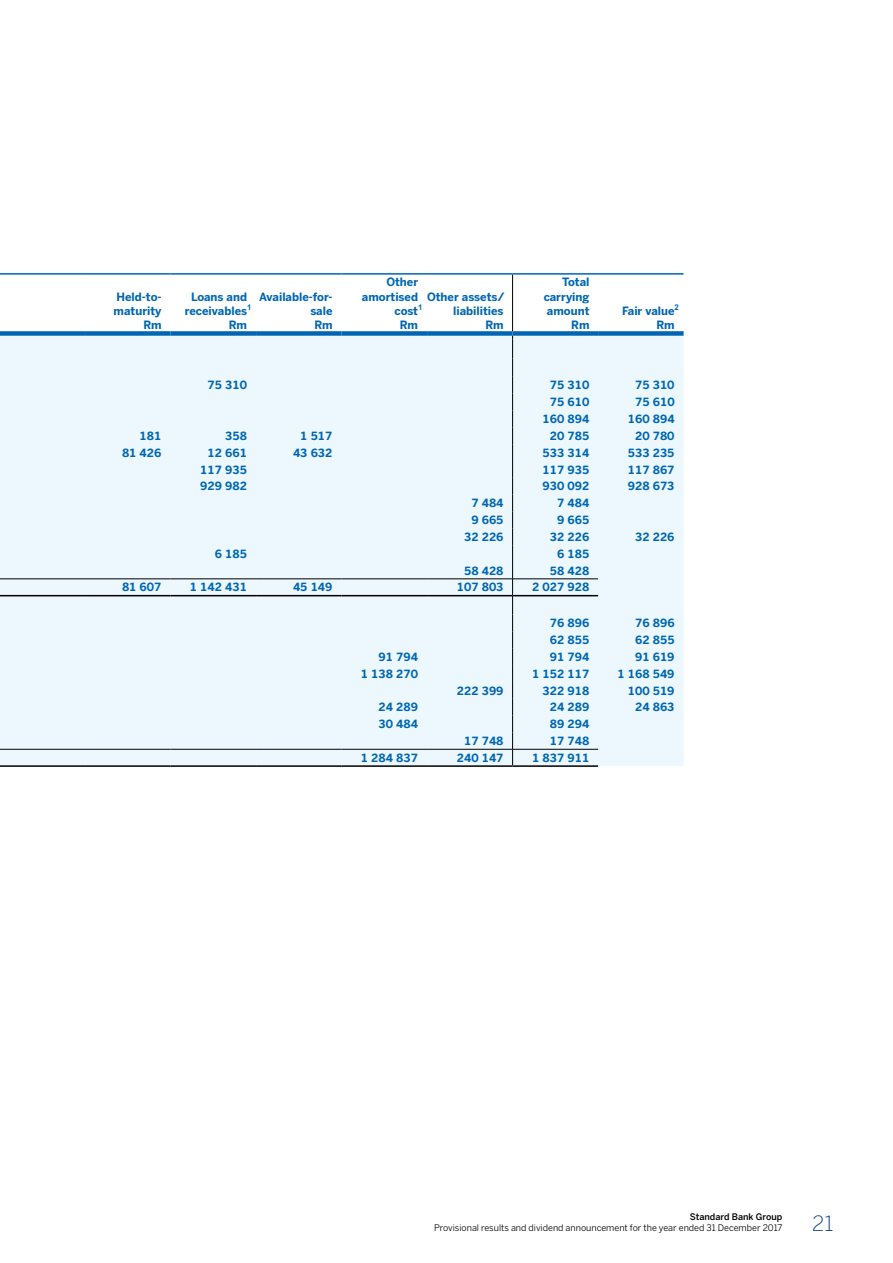
<style>
.page{position:relative;width:893px;height:1263px;background:#fff}
.page>*{position:absolute;margin:0;border:0;box-sizing:border-box;transform-origin:0 0}
.t1{font:300 21px "Benton Sans";color:#1a468d}
.t2{font:700 11.25px/14.2px "Benton Sans";color:#0066b3;text-align:right}
.t3{font:9px "Benton Sans";color:#000}
.t4{font:500 9px "Benton Sans";color:#000}
</style>
<div class="page">
<div style="left:0;top:336px;width:684px;height:430px;background:#ecf8fe"></div>
<hr style="left:0;top:765px;width:85px;height:2px;background:#000">
<hr style="left:85px;top:765px;width:86px;height:2px;background:#000">
<hr style="left:171px;top:765px;width:85px;height:2px;background:#000">
<hr style="left:256px;top:765px;width:86px;height:2px;background:#000">
<hr style="left:342px;top:765px;width:85px;height:2px;background:#000">
<hr style="left:427px;top:765px;width:86px;height:2px;background:#000">
<hr style="left:513px;top:765px;width:85px;height:2px;background:#000">
<hr style="left:0;top:749px;width:85px;height:1px;background:#000">
<hr style="left:85px;top:749px;width:86px;height:1px;background:#000">
<hr style="left:171px;top:749px;width:85px;height:1px;background:#000">
<hr style="left:256px;top:749px;width:86px;height:1px;background:#000">
<hr style="left:342px;top:749px;width:85px;height:1px;background:#000">
<hr style="left:427px;top:749px;width:85px;height:1px;background:#000">
<hr style="left:513px;top:749px;width:85px;height:1px;background:#000">
<hr style="left:0;top:578px;width:85px;height:1px;background:#000">
<hr style="left:85px;top:578px;width:86px;height:1px;background:#000">
<hr style="left:171px;top:578px;width:85px;height:1px;background:#000">
<hr style="left:256px;top:578px;width:86px;height:1px;background:#000">
<hr style="left:342px;top:578px;width:85px;height:1px;background:#000">
<hr style="left:427px;top:578px;width:85px;height:1px;background:#000">
<hr style="left:513px;top:578px;width:85px;height:1px;background:#000">
<hr style="left:0;top:595px;width:85px;height:1px;background:#000">
<hr style="left:85px;top:595px;width:86px;height:1px;background:#000">
<hr style="left:171px;top:595px;width:85px;height:1px;background:#000">
<hr style="left:256px;top:595px;width:86px;height:1px;background:#000">
<hr style="left:342px;top:595px;width:85px;height:1px;background:#000">
<hr style="left:427px;top:595px;width:85px;height:1px;background:#000">
<hr style="left:513px;top:595px;width:85px;height:1px;background:#000">
<div style="left:0;top:331px;width:85px;height:5px;background:#0066b3"></div>
<div style="left:85px;top:331px;width:86px;height:5px;background:#0066b3"></div>
<div style="left:171px;top:331px;width:85px;height:5px;background:#0066b3"></div>
<div style="left:256px;top:331px;width:86px;height:5px;background:#0066b3"></div>
<div style="left:342px;top:331px;width:85px;height:5px;background:#0066b3"></div>
<div style="left:427px;top:331px;width:86px;height:5px;background:#0066b3"></div>
<div style="left:513px;top:331px;width:85px;height:5px;background:#0066b3"></div>
<div style="left:598px;top:331px;width:86px;height:5px;background:#0066b3"></div>
<hr style="left:0;top:273px;width:85px;height:2px;background:#0066b3">
<hr style="left:85px;top:273px;width:86px;height:2px;background:#0066b3">
<hr style="left:171px;top:273px;width:85px;height:2px;background:#0066b3">
<hr style="left:256px;top:273px;width:86px;height:2px;background:#0066b3">
<hr style="left:342px;top:273px;width:85px;height:2px;background:#0066b3">
<hr style="left:427px;top:273px;width:86px;height:2px;background:#0066b3">
<hr style="left:513px;top:273px;width:85px;height:2px;background:#0066b3">
<hr style="left:598px;top:273px;width:86px;height:2px;background:#0066b3">
<hr style="left:512px;top:275px;width:1px;height:56px;background:#000">
<svg style="left:512px;top:336px;width:1px;height:429px"></svg>
<p class="t2" style="left:114px;top:290px;width:49px">Held-to&shy;maturity<br>Rm</p>
<p class="t2" style="left:191px;top:290px;width:58px">Loans and</p>
<p class="t2" style="left:185px;top:304px;width:68px">receivables<sup>1</sup></p>
<p class="t2" style="left:229px;top:318px;width:20px">Rm</p>
<p class="t2" style="left:259px;top:290px;width:75px">Available-for&shy;sale<br>Rm</p>
<p class="t2" style="left:386px;top:275px;width:33px">Other</p>
<p class="t2" style="left:362px;top:290px;width:58px">amortised</p>
<p class="t2" style="left:394px;top:304px;width:29px">cost<sup>1</sup></p>
<p class="t2" style="left:400px;top:318px;width:20px">Rm</p>
<p class="t2" style="left:427px;top:290px;width:79px">Other assets/ liabilities<br>Rm</p>
<p class="t2" style="left:544px;top:275px;width:47px">Total carrying amount<br>Rm</p>
<p class="t2" style="left:656px;top:304px;width:24px;text-align:left;text-indent:-34px">Fair value<sup>2<br></sup>Rm</p>
<p class="t2" style="left:207px;top:378px;width:41px">75 310</p>
<p class="t2" style="left:550px;top:378px;width:41px">75 310</p>
<p class="t2" style="left:635px;top:378px;width:41px">75 310</p>
<p class="t2" style="left:550px;top:395px;width:41px">75 610</p>
<p class="t2" style="left:635px;top:395px;width:41px">75 610</p>
<p class="t2" style="left:543px;top:412px;width:48px">160 894</p>
<p class="t2" style="left:628px;top:412px;width:48px">160 894</p>
<p class="t2" style="left:140px;top:429px;width:23px">181</p>
<p class="t2" style="left:225px;top:429px;width:23px">358</p>
<p class="t2" style="left:300px;top:429px;width:34px">1 517</p>
<p class="t2" style="left:550px;top:429px;width:41px">20 785</p>
<p class="t2" style="left:635px;top:429px;width:41px">20 780</p>
<p class="t2" style="left:122px;top:446px;width:41px">81 426</p>
<p class="t2" style="left:207px;top:446px;width:41px">12 661</p>
<p class="t2" style="left:293px;top:446px;width:41px">43 632</p>
<p class="t2" style="left:543px;top:446px;width:48px">533 314</p>
<p class="t2" style="left:628px;top:446px;width:48px">533 235</p>
<p class="t2" style="left:200px;top:462px;width:48px">117 935</p>
<p class="t2" style="left:543px;top:462px;width:48px">117 935</p>
<p class="t2" style="left:628px;top:462px;width:48px">117 867</p>
<p class="t2" style="left:200px;top:479px;width:48px">929 982</p>
<p class="t2" style="left:543px;top:479px;width:48px">930 092</p>
<p class="t2" style="left:628px;top:479px;width:48px">928 673</p>
<p class="t2" style="left:471px;top:496px;width:34px">7 484</p>
<p class="t2" style="left:557px;top:496px;width:34px">7 484</p>
<p class="t2" style="left:471px;top:513px;width:34px">9 665</p>
<p class="t2" style="left:557px;top:513px;width:34px">9 665</p>
<p class="t2" style="left:464px;top:530px;width:41px">32 226</p>
<p class="t2" style="left:550px;top:530px;width:41px">32 226</p>
<p class="t2" style="left:635px;top:530px;width:41px">32 226</p>
<p class="t2" style="left:215px;top:547px;width:34px">6 185</p>
<p class="t2" style="left:557px;top:547px;width:34px">6 185</p>
<p class="t2" style="left:464px;top:563px;width:41px">58 428</p>
<p class="t2" style="left:550px;top:563px;width:41px">58 428</p>
<p class="t2" style="left:122px;top:580px;width:41px">81 607</p>
<p class="t2" style="left:190px;top:580px;width:59px">1 142 431</p>
<p class="t2" style="left:293px;top:580px;width:41px">45 149</p>
<p class="t2" style="left:457px;top:580px;width:48px">107 803</p>
<p class="t2" style="left:532px;top:580px;width:59px">2 027 928</p>
<p class="t2" style="left:550px;top:616px;width:41px">76 896</p>
<p class="t2" style="left:635px;top:616px;width:41px">76 896</p>
<p class="t2" style="left:550px;top:633px;width:41px">62 855</p>
<p class="t2" style="left:635px;top:633px;width:41px">62 855</p>
<p class="t2" style="left:378px;top:650px;width:41px">91 794</p>
<p class="t2" style="left:550px;top:650px;width:41px">91 794</p>
<p class="t2" style="left:635px;top:650px;width:41px">91 619</p>
<p class="t2" style="left:361px;top:667px;width:59px">1 138 270</p>
<p class="t2" style="left:532px;top:667px;width:59px">1 152 117</p>
<p class="t2" style="left:617px;top:667px;width:59px">1 168 549</p>
<p class="t2" style="left:457px;top:683px;width:48px">222 399</p>
<p class="t2" style="left:543px;top:683px;width:48px">322 918</p>
<p class="t2" style="left:628px;top:683px;width:48px">100 519</p>
<p class="t2" style="left:378px;top:700px;width:41px">24 289</p>
<p class="t2" style="left:550px;top:700px;width:41px">24 289</p>
<p class="t2" style="left:635px;top:700px;width:41px">24 863</p>
<p class="t2" style="left:378px;top:717px;width:41px">30 484</p>
<p class="t2" style="left:550px;top:717px;width:41px">89 294</p>
<p class="t2" style="left:464px;top:734px;width:41px">17 748</p>
<p class="t2" style="left:550px;top:734px;width:41px">17 748</p>
<p class="t2" style="left:361px;top:751px;width:59px">1 284 837</p>
<p class="t2" style="left:457px;top:751px;width:48px">240 147</p>
<p class="t2" style="left:532px;top:751px;width:59px">1 837 911</p>
<p class="t4" style="left:690px;top:1211px;width:94px">Standard Bank Group</p>
<p class="t3" style="left:434px;top:1222px;width:350px">Provisional results and dividend announcement for the year ended 31 December 2017</p>
<h1 class="t1" style="left:812px;top:1211px;width:23px">21</h1>
</div>
